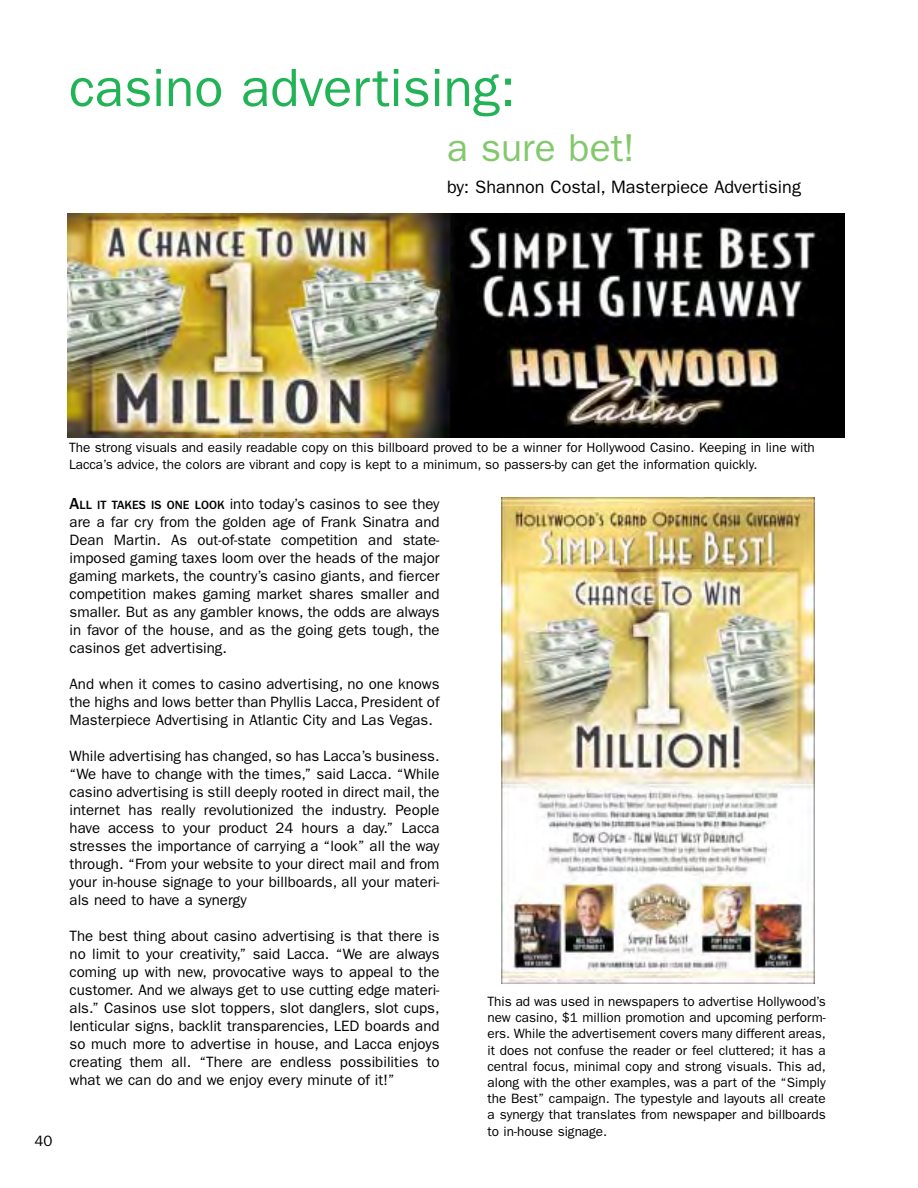
<style>
.page{position:relative;width:918px;height:1188px;background:#fff}
.page>*{position:absolute;margin:0;border:0;box-sizing:border-box;transform-origin:0 0}
.t1{font:54px "Franklin Gothic";color:#23b357}
.t2{font:39px "Franklin Gothic";color:#84c86e}
.t3{font:18px "Franklin Gothic";color:#000}
.t4{font:15px/18px "Franklin Gothic";color:#000;text-align:justify}
.t5{font:13.5px/16.2px "Franklin Gothic";color:#000}
.s1{font-weight:500;font-size:16.5px}
.s2{font-weight:500;font-size:12.3px}
</style>
<div class="page">
<img style="left:68px;top:213px;width:777px;height:225px">
<img style="left:501px;top:497px;width:314px;height:486px">
<h1 class="t1" style="left:69px;top:69px;width:448px">casino advertising:</h1>
<h2 class="t2" style="left:447px;top:134px;width:189px">a sure bet!</h2>
<p class="t3" style="left:447px;top:181px;width:356px">by: Shannon Costal, Masterpiece Advertising</p>
<p class="t4" style="left:35px;top:1133px;width:19px">40</p>
<p class="t5" style="left:69px;top:441px;width:747px">The strong visuals and easily readable copy on this billboard proved to be a winner for Hollywood Casino. Keeping in line with<br>Lacca’s advice, the colors are vibrant and copy is kept to a minimum, so passers-by can get the information quickly.</p>
<p class="t4" style="left:70px;top:496px;width:372px"><span class="s1">A</span><span class="s2">LL IT TAKES IS ONE LOOK</span> into today’s casinos to see they are a far cry from the golden age of Frank Sinatra and Dean Martin. As out-of-state competition and state&shy;imposed gaming taxes loom over the heads of the major gaming markets, the country’s casino giants, and fiercer competition makes gaming market shares smaller and smaller. But as any gambler knows, the odds are always in favor of the house, and as the going gets tough, the casinos get advertising.</p>
<p class="t4" style="left:70px;top:676px;width:371px">And when it comes to casino advertising, no one knows the highs and lows better than Phyllis Lacca, President of Masterpiece Advertising in Atlantic City and Las Vegas.</p>
<p class="t4" style="left:70px;top:748px;width:371px">While advertising has changed, so has Lacca’s business. “We have to change with the times,” said Lacca. “While casino advertising is still deeply rooted in direct mail, the internet has really revolutionized the industry. People have access to your product 24 hours a day.” Lacca stresses the importance of carrying a “look” all the way through. “From your website to your direct mail and from your in-house signage to your billboards, all your materi&shy;als need to have a synergy</p>
<p class="t4" style="left:70px;top:928px;width:372px">The best thing about casino advertising is that there is no limit to your creativity,” said Lacca. “We are always coming up with new, provocative ways to appeal to the customer. And we always get to use cutting edge materi&shy;als.” Casinos use slot toppers, slot danglers, slot cups, lenticular signs, backlit transparencies, LED boards and so much more to advertise in house, and Lacca enjoys creating them all. “There are endless possibilities to what we can do and we enjoy every minute of it!”</p>
<p class="t5" style="left:488px;top:994px;width:340px;text-align:justify">This ad was used in newspapers to advertise Hollywood’s new casino, $1 million promotion and upcoming perform&shy;ers. While the advertisement covers many different areas, it does not confuse the reader or feel cluttered; it has a central focus, minimal copy and strong visuals. This ad, along with the other examples, was a part of the “Simply the Best” campaign. The typestyle and layouts all create a synergy that translates from newspaper and billboards to in-house signage.</p>
</div>
